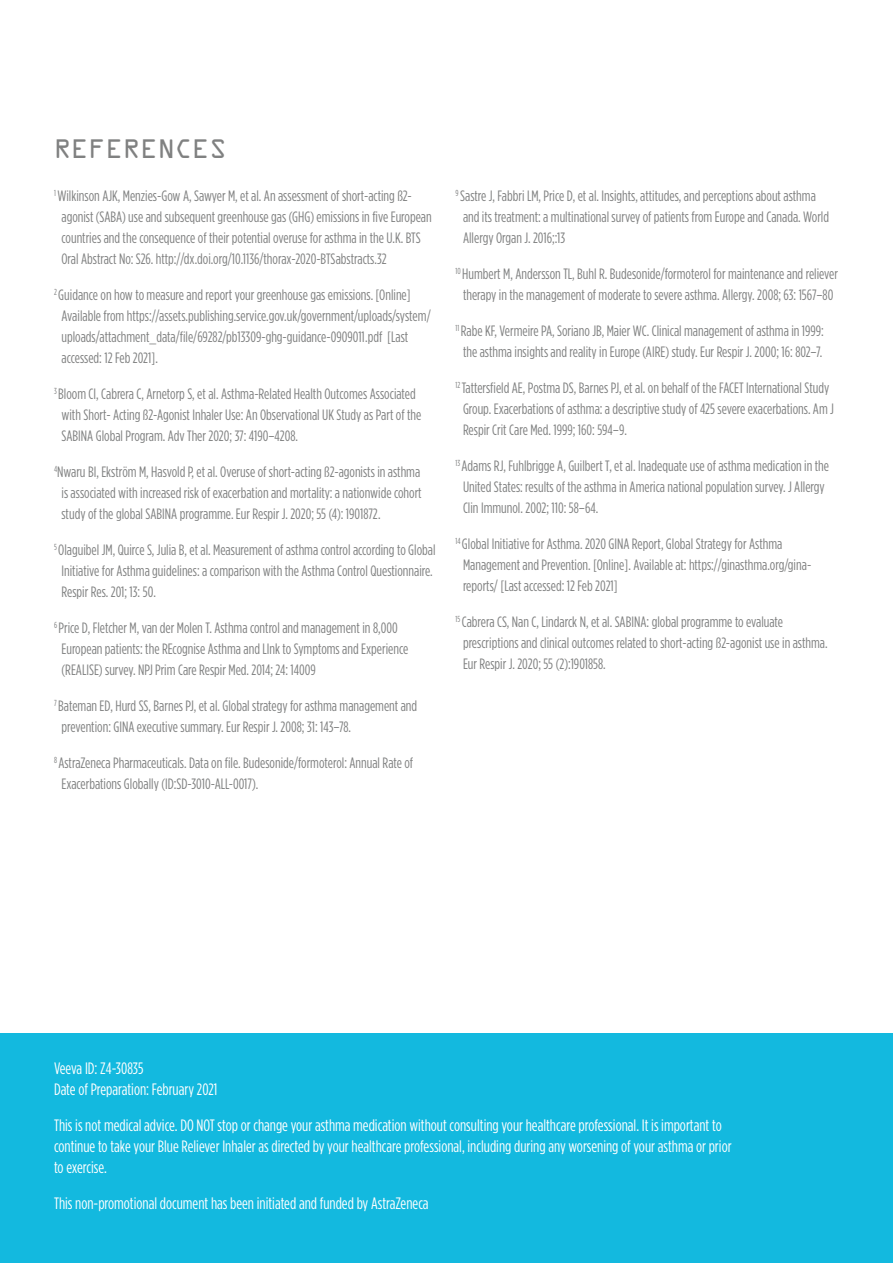
<style>
.page{position:relative;width:893px;height:1263px;background:#fff}
.page>*{position:absolute;margin:0;border:0;box-sizing:border-box;transform-origin:0 0}
.Normal_OCR_Header{font:24px "OCRA Std";color:#808181}
.Body_Copy{font:16.5px/21px "Gotham Condensed";color:#fff}
.Body_Copy-2{font:15px/21px "Gotham Condensed";color:#808181}
</style>
<div class="page">
<div style="left:0;top:1033px;width:893px;height:230px;background:#13b9df"></div>
<p class="Normal_OCR_Header" style="left:54px;top:139px;width:174px">REFERENCES</p>
<p class="Body_Copy-2" style="left:62px;top:185px;width:372px;text-indent:-8px"><sup>1</sup> Wilkinson AJK, Menzies-Gow A, Sawyer M, et al. An assessment of short-acting ß2- agonist (SABA) use and subsequent greenhouse gas (GHG) emissions in five European countries and the consequence of their potential overuse for asthma in the U.K. BTS Oral Abstract No: S26. http://dx.doi.org/10.1136/thorax-2020-BTSabstracts.32</p>
<p class="Body_Copy-2" style="left:62px;top:284px;width:371px;text-indent:-8px"><sup>2</sup> Guidance on how to measure and report your greenhouse gas emissions. [Online] Available from https://assets.publishing.service.gov.uk/government/uploads/system/ uploads/attachment_data/file/69282/pb13309-ghg-guidance-0909011.pdf [Last accessed: 12 Feb 2021].</p>
<p class="Body_Copy-2" style="left:62px;top:383px;width:361px;text-indent:-8px"><sup>3</sup> Bloom CI, Cabrera C, Arnetorp S, et al. Asthma-Related Health Outcomes Associated with Short- Acting ß2-Agonist Inhaler Use: An Observational UK Study as Part of the<br>SABINA Global Program. Adv Ther 2020; 37: 4190–4208.</p>
<p class="Body_Copy-2" style="left:62px;top:461px;width:362px;text-align:justify;text-indent:-8px"><sup>4</sup>Nwaru BI, Ekström M, Hasvold P, et al. Overuse of short-acting ß2-agonists in asthma is associated with increased risk of exacerbation and mortality: a nationwide cohort study of the global SABINA programme. Eur Respir J. 2020; 55 (4): 1901872.</p>
<p class="Body_Copy-2" style="left:62px;top:539px;width:376px;text-indent:-8px"><sup>5</sup> Olaguibel JM, Quirce S, Julia B, et al. Measurement of asthma control according to Global<br>Initiative for Asthma guidelines: a comparison with the Asthma Control Questionnaire.<br>Respir Res. 201; 13: 50.</p>
<p class="Body_Copy-2" style="left:62px;top:617px;width:348px;text-indent:-8px"><sup>6</sup> Price D, Fletcher M, van der Molen T. Asthma control and management in 8,000<br>European patients: the REcognise Asthma and LInk to Symptoms and Experience (REALISE) survey. NPJ Prim Care Respir Med. 2014; 24: 14009</p>
<p class="Body_Copy-2" style="left:62px;top:695px;width:357px;text-indent:-8px"><sup>7</sup> Bateman ED, Hurd SS, Barnes PJ, et al. Global strategy for asthma management and prevention: GINA executive summary. Eur Respir J. 2008; 31: 143–78.</p>
<p class="Body_Copy-2" style="left:62px;top:752px;width:353px;text-indent:-8px"><sup>8</sup> AstraZeneca Pharmaceuticals. Data on file. Budesonide/formoterol: Annual Rate of<br>Exacerbations Globally (ID:SD-3010-ALL-0017).</p>
<p class="Body_Copy-2" style="left:463px;top:185px;width:368px;text-indent:-8px"><sup>9</sup> Sastre J, Fabbri LM, Price D, et al. Insights, attitudes, and perceptions about asthma and its treatment: a multinational survey of patients from Europe and Canada. World<br>Allergy Organ J. 2016;:13</p>
<p class="Body_Copy-2" style="left:455px;top:263px;width:384px;text-align:center"><sup>10</sup> Humbert M, Andersson TL, Buhl R. Budesonide/formoterol for maintenance and reliever therapy in the management of moderate to severe asthma. Allergy. 2008; 63: 1567–80</p>
<p class="Body_Copy-2" style="left:455px;top:320px;width:370px;text-align:center"><sup>11</sup> Rabe KF, Vermeire PA, Soriano JB, Maier WC. Clinical management of asthma in 1999: the asthma insights and reality in Europe (AIRE) study. Eur Respir J. 2000; 16: 802–7.</p>
<p class="Body_Copy-2" style="left:463px;top:377px;width:373px;text-indent:-8px"><sup>12</sup> Tattersfield AE, Postma DS, Barnes PJ, et al. on behalf of the FACET International Study<br>Group. Exacerbations of asthma: a descriptive study of 425 severe exacerbations. Am J<br>Respir Crit Care Med. 1999; 160: 594–9.</p>
<p class="Body_Copy-2" style="left:463px;top:455px;width:368px;text-indent:-8px"><sup>13</sup> Adams RJ, Fuhlbrigge A, Guilbert T, et al. Inadequate use of asthma medication in the<br>United States: results of the asthma in America national population survey. J Allergy<br>Clin Immunol. 2002; 110: 58–64.</p>
<p class="Body_Copy-2" style="left:463px;top:533px;width:350px;text-indent:-8px"><sup>14</sup> Global Initiative for Asthma. 2020 GINA Report, Global Strategy for Asthma<br>Management and Prevention. [Online]. Available at: https://ginasthma.org/gina&shy;reports/ [Last accessed: 12 Feb 2021]</p>
<p class="Body_Copy-2" style="left:463px;top:611px;width:366px;text-indent:-8px"><sup>15</sup> Cabrera CS, Nan C, Lindarck N, et al. SABINA: global programme to evaluate prescriptions and clinical outcomes related to short-acting ß2-agonist use in asthma.<br>Eur Respir J. 2020; 55 (2):1901858.</p>
<p class="Body_Copy" style="left:54px;top:1057px;width:165px">Veeva ID: Z4-30835<br>Date of Preparation: February 2021</p>
<p class="Body_Copy" style="left:54px;top:1114px;width:679px">This is not medical advice. DO NOT stop or change your asthma medication without consulting your healthcare professional. It is important to continue to take your Blue Reliever Inhaler as directed by your healthcare professional, including during any worsening of your asthma or prior to exercise.</p>
<p class="Body_Copy" style="left:54px;top:1192px;width:376px">This non-promotional document has been initiated and funded by AstraZeneca</p>
</div>
